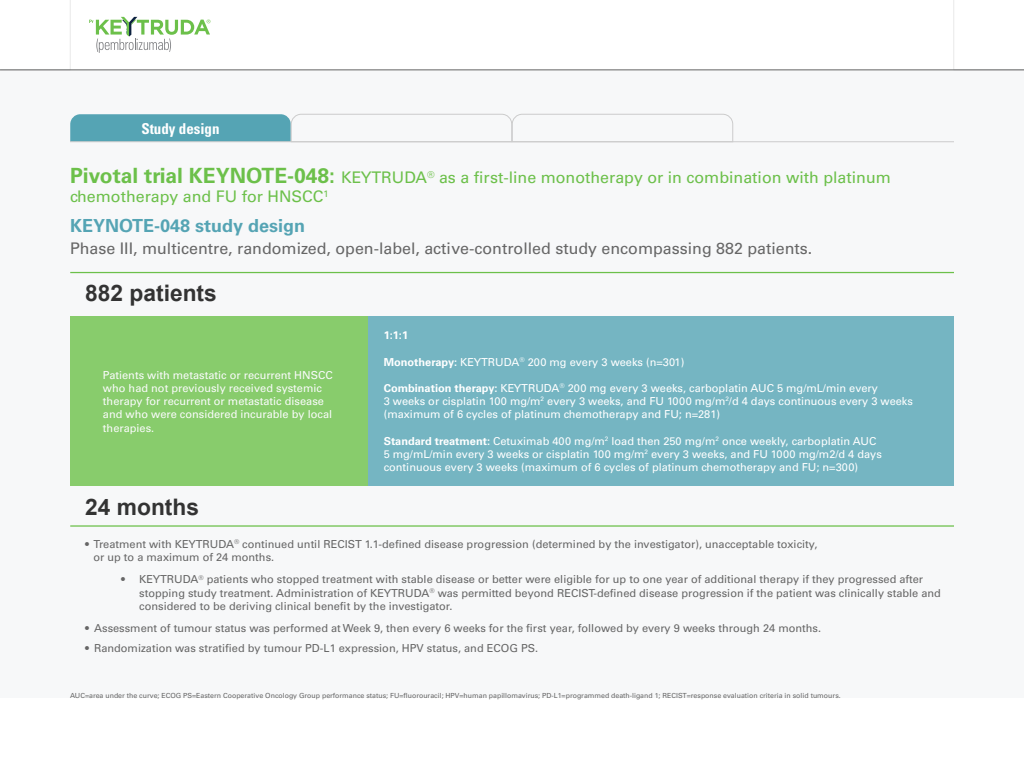
<style>
.page{position:relative;width:1024px;height:768px;background:#fff}
.page>*{position:absolute;margin:0;border:0;box-sizing:border-box;transform-origin:0 0}
.t1{font:700 22.75px "Arial";color:#333}
.t2{font:700 18px "Univers LT Std";color:#55a4b4}
.t3{font:16px/19px "Univers LT Std";color:#6cc04a}
.t4{font:16px "Univers LT Std";color:#666}
.t5{font:700 condensed 15px "Univers LT Std";color:#fff}
.t6{font:11px/13.2px "Univers LT Std";color:#666}
.t7{font:11px/13.2px "Univers LT Std";color:#fff}
.t8{font:11px/13.2px "Univers LT Std";color:#fafbfb}
.t9{font:700 11px "Univers LT Std";color:#fff}
.t10{font:7px "Univers LT Std";color:#666}
.s1{font-weight:700;font-size:21px}
.s2{font-weight:700}
</style>
<div class="page">
<svg style="left:89px;top:17px;width:121px;height:36px"></svg>
<div style="left:0;top:70px;width:1024px;height:628px;background:#f7f8f9"></div>
<svg style="left:0;top:69px;width:70px;height:1px"></svg>
<svg style="left:954px;top:69px;width:70px;height:1px"></svg>
<hr style="left:0;top:70px;width:1024px;height:1px;background:#666">
<svg style="left:70px;top:114px;width:663px;height:28px"></svg>
<hr style="left:70px;top:142px;width:884px;height:1px;background:#ccc">
<hr style="left:70px;top:272px;width:884px;height:1px;background:#6cc04a">
<hr style="left:70px;top:525px;width:884px;height:2px;background:#6cc04a">
<div style="left:70px;top:316px;width:299px;height:170px;background:#88cc6c"></div>
<div style="left:369px;top:316px;width:585px;height:170px;background:#75b5c2"></div>
<h3 class="t5" style="left:141px;top:119px;width:80px">Study design</h3>
<h3 class="t3" style="left:70px;top:168px;width:822px"><span class="s1">Pivotal trial KEYNOTE-048:</span> KEYTRUDA<sup>®</sup> as a first-line monotherapy or in combination with platinum chemotherapy and FU for HNSCC<sup>1</sup></h3>
<h2 class="t2" style="left:70px;top:215px;width:237px">KEYNOTE-048 study design</h2>
<h3 class="t4" style="left:70px;top:239px;width:744px">Phase III, multicentre, randomized, open-label, active-controlled study encompassing 882 patients.</h3>
<h1 class="t1" style="left:85px;top:278px;width:133px">882 patients</h1>
<p class="t8" style="left:103px;top:368px;width:231px">Patients with metastatic or recurrent HNSCC who had not previously received systemic therapy for recurrent or metastatic disease and who were considered incurable by local therapies.</p>
<h1 class="t1" style="left:85px;top:492px;width:115px">24 months</h1>
<p class="t9" style="left:384px;top:329px;width:26px">1:1:1</p>
<p class="t7" style="left:384px;top:355px;width:302px"><span class="s2">Monotherapy:</span> KEYTRUDA<sup>®</sup> 200 mg every 3 weeks (n=301)</p>
<p class="t7" style="left:384px;top:382px;width:531px"><span class="s2">Combination therapy:</span> KEYTRUDA<sup>®</sup> 200 mg every 3 weeks, carboplatin AUC 5 mg/mL/min every<br>3 weeks or cisplatin 100 mg/m<sup>2</sup> every 3 weeks, and FU 1000 mg/m<sup>2</sup>/d 4 days continuous every 3 weeks (maximum of 6 cycles of platinum chemotherapy and FU; n=281)</p>
<p class="t7" style="left:384px;top:434px;width:500px"><span class="s2">Standard treatment:</span> Cetuximab 400 mg/m<sup>2</sup> load then 250 mg/m<sup>2</sup> once weekly, carboplatin AUC<br>5 mg/mL/min every 3 weeks or cisplatin 100 mg/m<sup>2</sup> every 3 weeks, and FU 1000 mg/m2/d 4 days continuous every 3 weeks (maximum of 6 cycles of platinum chemotherapy and FU; n=300)</p>
<p class="t6" style="left:93px;top:538px;width:726px;text-indent:-8px">• Treatment with KEYTRUDA<sup>®</sup> continued until RECIST 1.1-defined disease progression (determined by the investigator), unacceptable toxicity, or up to a maximum of 24 months.</p>
<p class="t6" style="left:139px;top:573px;width:803px;text-indent:-18px">• KEYTRUDA<sup>®</sup> patients who stopped treatment with stable disease or better were eligible for up to one year of additional therapy if they progressed after stopping study treatment. Administration of KEYTRUDA<sup>®</sup> was permitted beyond RECIST-defined disease progression if the patient was clinically stable and considered to be deriving clinical benefit by the investigator.</p>
<p class="t6" style="left:85px;top:622px;width:737px">• Assessment of tumour status was performed at Week 9, then every 6 weeks for the first year, followed by every 9 weeks through 24 months.</p>
<p class="t6" style="left:85px;top:641px;width:454px">• Randomization was stratified by tumour PD-L1 expression, HPV status, and ECOG PS.</p>
<p class="t10" style="left:70px;top:691px;width:772px">AUC=area under the curve; ECOG PS=Eastern Cooperative Oncology Group performance status; FU=fluorouracil; HPV=human papillomavirus; PD-L1=programmed death-ligand 1; RECIST=response evaluation criteria in solid tumours.</p>
</div>
